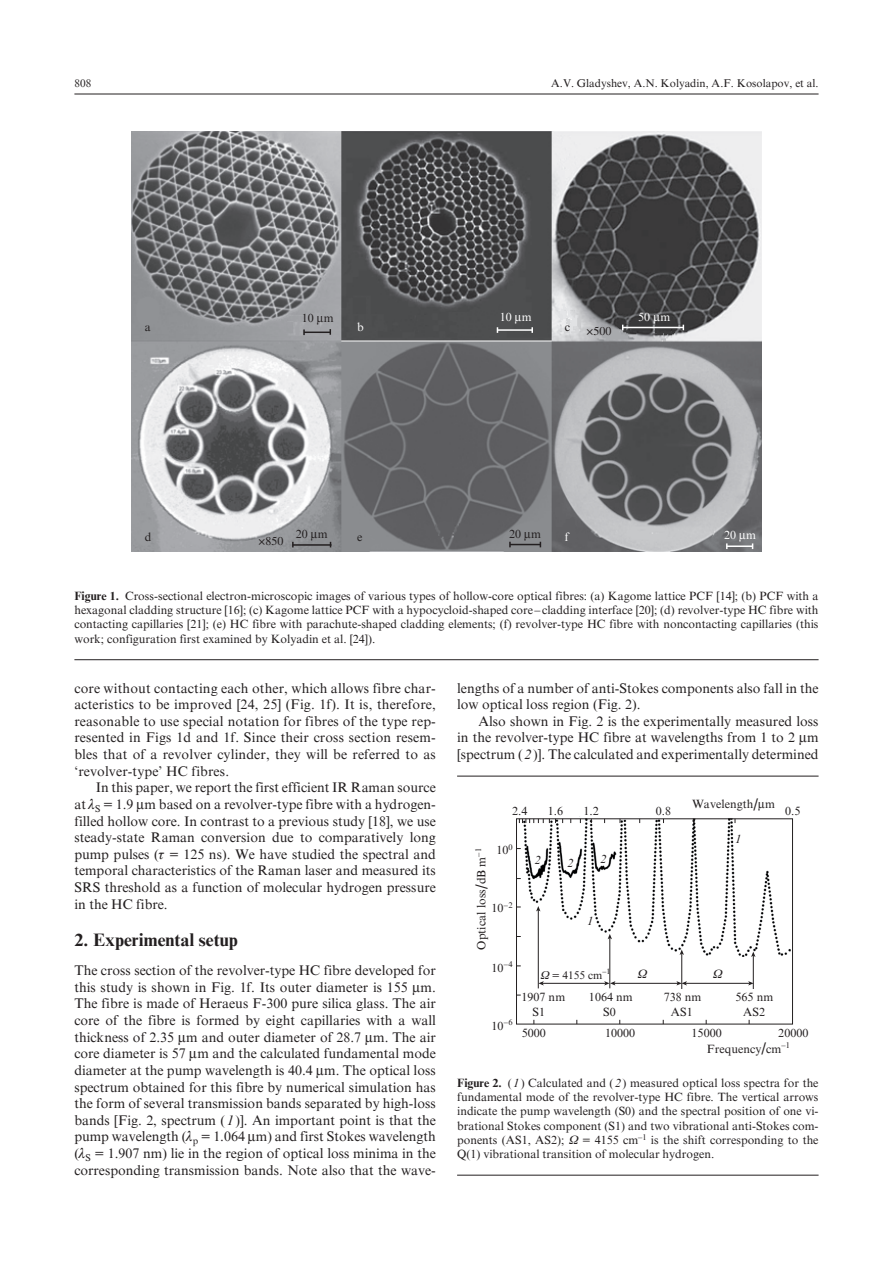
<style>
.page{position:relative;width:893px;height:1263px;background:#fff}
.page>*{position:absolute;margin:0;border:0;box-sizing:border-box;transform-origin:0 0}
.Подзаголовок_1{font:700 18px "Times QE";color:#231f20}
.Обычный_с_отступом{font:13.95px/16.6px "Times QE";color:#231f20;text-align:justify}
.Обычный_без_отступа{font:13.95px/16.6px "Times QE";color:#231f20;text-align:justify}
.Подпись_к_рисунку{font:12px/14.2px "Times QE";color:#231f20;text-align:justify}
.t1{font:12px "Times QE";color:#fff}
.t2{font:12px "Times";letter-spacing:.005em;color:#231f20}
.t3{font:12px "Times QE Inclined";color:#231f20}
.Колонтитул2{font:11.25px "Times QE";color:#231f20}
.Колонтитул1{font:11.25px "Times QE";color:#231f20}
.s1{font-weight:700}
.s2{font-family:"Times QE Inclined"}
.s3{font-size:16.5px}
</style>
<div class="page">
<hr style="left:74px;top:94px;width:745px;height:1px;background:#231f20">
<hr style="left:74px;top:659px;width:745px;height:1px;background:#231f20">
<img style="left:131px;top:131px;width:630px;height:420px">
<hr style="left:497px;top:329px;width:35px;height:2px;background:#fff">
<svg style="left:531px;top:327px;width:2px;height:6px"></svg>
<hr style="left:623px;top:327px;width:60px;height:1px;background:#fff">
<hr style="left:510px;top:544px;width:30px;height:1px;background:#231f20">
<hr style="left:293px;top:544px;width:38px;height:2px;background:#231f20">
<hr style="left:727px;top:545px;width:26px;height:2px;background:#fff">
<hr style="left:457px;top:776px;width:362px;height:1px;background:#231f20">
<hr style="left:457px;top:1175px;width:362px;height:1px;background:#231f20">
<img style="left:516px;top:816px;width:277px;height:209px">
<div style="left:516px;top:818px;width:277px;height:206px;border:1px solid #231f20"></div>
<hr style="left:538px;top:910px;width:1px;height:78px;background:#231f20">
<svg style="left:536px;top:906px;width:4px;height:5px"></svg>
<hr style="left:609px;top:938px;width:1px;height:50px;background:#231f20">
<svg style="left:608px;top:934px;width:4px;height:5px"></svg>
<hr style="left:681px;top:953px;width:1px;height:36px;background:#231f20">
<svg style="left:680px;top:949px;width:4px;height:6px"></svg>
<hr style="left:753px;top:955px;width:1px;height:34px;background:#231f20">
<svg style="left:751px;top:951px;width:4px;height:6px"></svg>
<hr style="left:542px;top:983px;width:64px;height:1px;background:#231f20">
<hr style="left:614px;top:983px;width:64px;height:1px;background:#231f20">
<svg style="left:604px;top:981px;width:11px;height:4px"></svg>
<hr style="left:685px;top:983px;width:65px;height:1px;background:#231f20">
<svg style="left:748px;top:981px;width:6px;height:4px"></svg>
<svg style="left:676px;top:981px;width:11px;height:4px"></svg>
<svg style="left:519px;top:819px;width:37px;height:4px"></svg>
<svg style="left:303px;top:316px;width:28px;height:19px"></svg>
<svg style="left:515px;top:315px;width:7px;height:9px"></svg>
<svg style="left:311px;top:532px;width:7px;height:8px"></svg>
<svg style="left:525px;top:532px;width:6px;height:9px"></svg>
<svg style="left:740px;top:533px;width:6px;height:9px"></svg>
<svg style="left:654px;top:315px;width:6px;height:9px"></svg>
<svg style="left:538px;top:970px;width:12px;height:15px"></svg>
<svg style="left:638px;top:970px;width:9px;height:8px"></svg>
<svg style="left:713px;top:970px;width:10px;height:8px"></svg>
<p class="Колонтитул1" style="left:74px;top:77px;width:18px">808</p>
<p class="Колонтитул2" style="left:551px;top:77px;width:269px">A.V. Gladyshev, A.N. Kolyadin, A.F. Kosolapov, et al.</p>
<p class="Подпись_к_рисунку" style="left:302px;top:311px;width:33px">10 m</p>
<p class="t1" style="left:500px;top:310px;width:33px">10 m</p>
<p class="Подпись_к_рисунку" style="left:145px;top:320px;width:7px">a</p>
<p class="t1" style="left:357px;top:320px;width:8px">b</p>
<p class="Подпись_к_рисунку" style="left:565px;top:320px;width:7px">c</p>
<p class="t2" style="left:587px;top:324px;width:26px">×500</p>
<p class="t1" style="left:638px;top:310px;width:33px">50 m</p>
<p class="Подпись_к_рисунку" style="left:296px;top:527px;width:33px">20 m</p>
<p class="Подпись_к_рисунку" style="left:509px;top:527px;width:33px">20 m</p>
<p class="t1" style="left:724px;top:529px;width:33px">20 m</p>
<p class="Подпись_к_рисунку" style="left:145px;top:530px;width:8px">d</p>
<p class="Подпись_к_рисунку" style="left:357px;top:530px;width:7px">e</p>
<p class="t1" style="left:565px;top:531px;width:5px">f</p>
<p class="t2" style="left:259px;top:534px;width:26px">×850</p>
<p class="Подпись_к_рисунку" style="left:74px;top:589px;width:746px"><span class="s1">Figure 1.</span> Cross-sectional electron-microscopic images of various types of hollow-core optical fibres: (a) Kagome lattice PCF [14]; (b) PCF with a hexagonal cladding structure [16]; (c) Kagome lattice PCF with a hypocycloid-shaped core–cladding interface [20]; (d) revolver-type HC fibre with contacting capillaries [21]; (e) HC fibre with parachute-shaped cladding elements; (f) revolver-type HC fibre with noncontacting capillaries (this work; configuration first examined by Kolyadin et al. [24]).</p>
<p class="Обычный_с_отступом" style="left:74px;top:679px;width:363px">core without contacting each other, which allows fibre char&shy;acteristics to be improved [24, 25] (Fig. 1f). It is, therefore, reasonable to use special notation for fibres of the type rep&shy;resented in Figs 1d and 1f. Since their cross section resem&shy;bles that of a revolver cylinder, they will be referred to as ‘revolver-type’ HC fibres.</p>
<p class="Обычный_с_отступом" style="left:74px;top:779px;width:363px;text-indent:21px">In this paper, we report the first efficient IR Raman source at ●<sub>S</sub> = 1.9 m based on a revolver-type fibre with a hydrogen&shy;filled hollow core. In contrast to a previous study [18], we use steady-state Raman conversion due to comparatively long pump pulses (▼ = 125 ns). We have studied the spectral and temporal characteristics of the Raman laser and measured its SRS threshold as a function of molecular hydrogen pressure in the HC fibre.</p>
<p class="Подзаголовок_1" style="left:74px;top:930px;width:165px">2. Experimental setup</p>
<p class="Обычный_без_отступа" style="left:74px;top:962px;width:363px">The cross section of the revolver-type HC fibre developed for this study is shown in Fig. 1f. Its outer diameter is 155 m.<br>The fibre is made of Heraeus F-300 pure silica glass. The air core of the fibre is formed by eight capillaries with a wall thickness of 2.35 m and outer diameter of 28.7 m. The air core diameter is 57 m and the calculated fundamental mode diameter at the pump wavelength is 40.4 m. The optical loss spectrum obtained for this fibre by numerical simulation has the form of several transmission bands separated by high-loss bands [Fig. 2, spectrum (<span class="s2">1</span> )]. An important point is that the pump wavelength (●<sub>p</sub> = 1.064 m) and first Stokes wavelength (●<sub>S</sub> = 1.907 nm) lie in the region of optical loss minima in the corresponding transmission bands. Note also that the wave-</p>
<p class="Обычный_без_отступа" style="left:457px;top:679px;width:363px">lengths of a number of anti-Stokes components also fall in the low optical loss region (Fig. 2).</p>
<p class="Обычный_с_отступом" style="left:457px;top:713px;width:363px;text-indent:21px">Also shown in Fig. 2 is the experimentally measured loss in the revolver-type HC fibre at wavelengths from 1 to 2 m [spectrum ( <span class="s2">2</span> )]. The calculated and experimentally determined</p>
<p class="Подпись_к_рисунку" style="left:692px;top:797px;width:84px">Wavelength<span class="s3">/</span> m</p>
<p class="Подпись_к_рисунку" style="left:512px;top:804px;width:17px">2.4</p>
<p class="Подпись_к_рисунку" style="left:548px;top:804px;width:17px">1.6</p>
<p class="Подпись_к_рисунку" style="left:583px;top:804px;width:17px">1.2</p>
<p class="Подпись_к_рисунку" style="left:656px;top:804px;width:17px">0.8</p>
<p class="Подпись_к_рисунку" style="left:785px;top:804px;width:17px">0.5</p>
<p class="Подпись_к_рисунку" style="left:496px;top:843px;width:18px">10<sup>0</sup></p>
<p class="Подпись_к_рисунку" style="left:474px;top:949px;width:103px;rotate:-90deg">Optical loss<span class="s3">/</span>dB m<sup>–1</sup></p>
<p class="Подпись_к_рисунку" style="left:492px;top:901px;width:23px">10<sup>–2</sup></p>
<p class="Подпись_к_рисунку" style="left:492px;top:960px;width:23px">10<sup>–4</sup></p>
<p class="Подпись_к_рисунку" style="left:492px;top:1019px;width:23px">10<sup>–6</sup></p>
<p class="t3" style="left:535px;top:853px;width:7px">2</p>
<p class="t3" style="left:567px;top:857px;width:7px">2</p>
<p class="t3" style="left:600px;top:852px;width:7px">2</p>
<p class="t3" style="left:587px;top:914px;width:7px">1</p>
<p class="t3" style="left:735px;top:832px;width:7px">1</p>
<p class="Колонтитул2" style="left:552px;top:969px;width:60px">= 4155 cm<sup>–1</sup></p>
<p class="Подпись_к_рисунку" style="left:521px;top:990px;width:45px">1907 nm</p>
<p class="Подпись_к_рисунку" style="left:589px;top:990px;width:45px">1064 nm</p>
<p class="Подпись_к_рисунку" style="left:664px;top:990px;width:39px">738 nm</p>
<p class="Подпись_к_рисунку" style="left:735px;top:990px;width:39px">565 nm</p>
<p class="Подпись_к_рисунку" style="left:532px;top:1005px;width:14px">S1</p>
<p class="Подпись_к_рисунку" style="left:603px;top:1005px;width:14px">S0</p>
<p class="Подпись_к_рисунку" style="left:671px;top:1005px;width:23px">AS1</p>
<p class="Подпись_к_рисунку" style="left:743px;top:1005px;width:23px">AS2</p>
<p class="Подпись_к_рисунку" style="left:522px;top:1026px;width:26px">5000</p>
<p class="Подпись_к_рисунку" style="left:605px;top:1026px;width:32px">10000</p>
<p class="Подпись_к_рисунку" style="left:692px;top:1026px;width:32px">15000</p>
<p class="Подпись_к_рисунку" style="left:707px;top:1025px;width:103px;line-height:15.5px;text-indent:72px">20000<br>Frequency<span class="s3">/</span>cm<sup>–1</sup></p>
<p class="Подпись_к_рисунку" style="left:457px;top:1076px;width:363px"><span class="s1">Figure 2.</span> ( <span class="s2">1</span>) Calculated and (<span class="s2">2</span>) measured optical loss spectra for the fundamental mode of the revolver-type HC fibre. The vertical arrows indicate the pump wavelength (S0) and the spectral position of one vi&shy;brational Stokes component (S1) and two vibrational anti-Stokes com&shy;ponents (AS1, AS2);</p>
<p class="Подпись_к_рисунку" style="left:457px;top:1133px;width:363px;text-indent:125px">= 4155 cm<sup>–1</sup> is the shift corresponding to the<br>Q(1) vibrational transition of molecular hydrogen.</p>
</div>
